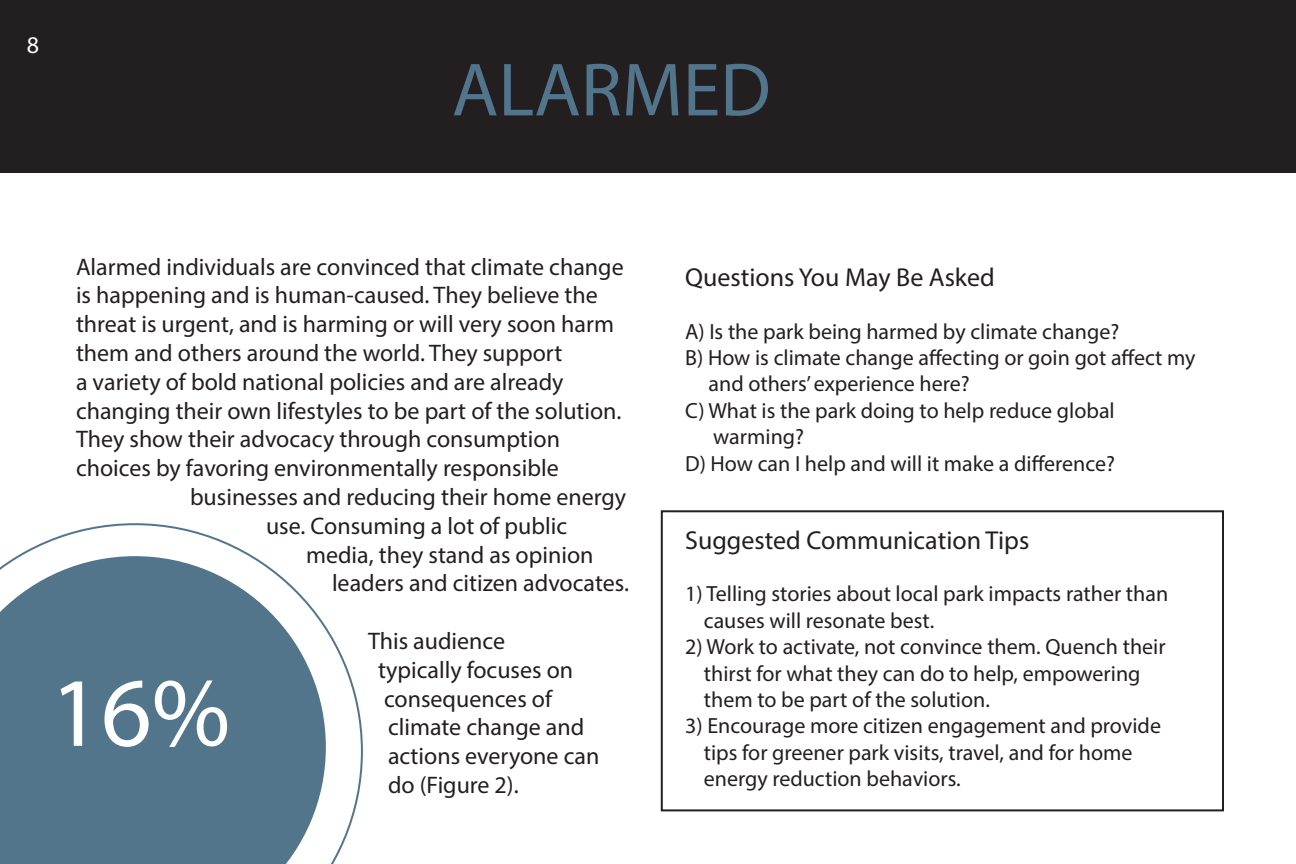
<style>
.page{position:relative;width:1296px;height:864px;background:#fff}
.page>*{position:absolute;margin:0;border:0;box-sizing:border-box;transform-origin:0 0}
.t1{font:98.8px "Myriad Pro";color:#fff}
.t2{font:76px "Myriad Pro";color:#52758b}
.t3{font:26px "Myriad Pro";color:#231f20}
.t4{font:24px "Myriad Pro";color:#231f20}
.t5{font:24px "Myriad Pro";color:#fff}
.t6{font:22px "Myriad Pro";color:#231f20}
</style>
<div class="page">
<div style="left:0;top:0;width:1296px;height:173px;background:#231f20"></div>
<div style="left:661px;top:510px;width:563px;height:301px;border:2px solid #231f20"></div>
<svg style="left:20px;top:523px;width:343px;height:341px"></svg>
<svg style="left:0;top:554px;width:328px;height:310px;background:#678699"></svg>
<p class="t5" style="left:27px;top:30px;width:14px">8</p>
<p class="t2" style="left:452px;top:43px;width:320px">ALARMED</p>
<p class="t4" style="left:76px;top:252px;width:549px">Alarmed individuals are convinced that climate change</p>
<p class="t4" style="left:76px;top:281px;width:523px">is happening and is human-caused. They believe the</p>
<p class="t4" style="left:76px;top:309px;width:540px">threat is urgent, and is harming or will very soon harm</p>
<p class="t4" style="left:76px;top:338px;width:488px">them and others around the world. They support</p>
<p class="t4" style="left:76px;top:367px;width:489px">a variety of bold national policies and are already</p>
<p class="t4" style="left:76px;top:396px;width:547px">changing their own lifestyles to be part of the solution.</p>
<p class="t4" style="left:76px;top:425px;width:486px">They show their advocacy through consumption</p>
<p class="t4" style="left:76px;top:453px;width:484px">choices by favoring environmentally responsible</p>
<p class="t4" style="left:190px;top:482px;width:438px">businesses and reducing their home energy</p>
<p class="t4" style="left:266px;top:511px;width:303px">use. Consuming a lot of public</p>
<p class="t4" style="left:306px;top:540px;width:289px">media, they stand as opinion</p>
<p class="t4" style="left:332px;top:569px;width:299px">leaders and citizen advocates.</p>
<h1 class="t1" style="left:50px;top:652px;width:181px">16%</h1>
<p class="t4" style="left:368px;top:626px;width:139px">This audience</p>
<p class="t4" style="left:378px;top:655px;width:197px">typically focuses on</p>
<p class="t4" style="left:384px;top:684px;width:170px">consequences of</p>
<p class="t4" style="left:388px;top:713px;width:198px">climate change and</p>
<p class="t4" style="left:388px;top:741px;width:213px">actions everyone can</p>
<p class="t4" style="left:388px;top:770px;width:132px">do (Figure 2).</p>
<p class="t3" style="left:685px;top:261px;width:311px">Questions You May Be Asked</p>
<p class="t6" style="left:685px;top:318px;width:436px">A) Is the park being harmed by climate change?</p>
<p class="t6" style="left:685px;top:344px;width:512px">B) How is climate change affecting or goin got affect my</p>
<p class="t6" style="left:709px;top:370px;width:263px">and others’ experience here?</p>
<p class="t6" style="left:685px;top:397px;width:431px">C) What is the park doing to help reduce global</p>
<p class="t6" style="left:713px;top:423px;width:92px">warming?</p>
<p class="t6" style="left:685px;top:450px;width:431px">D) How can I help and will it make a difference?</p>
<p class="t3" style="left:685px;top:524px;width:346px">Suggested Communication Tips</p>
<p class="t6" style="left:685px;top:580px;width:485px">1) Telling stories about local park impacts rather than</p>
<p class="t6" style="left:704px;top:607px;width:232px">causes will resonate best.</p>
<p class="t6" style="left:685px;top:633px;width:482px">2) Work to activate, not convince them. Quench their</p>
<p class="t6" style="left:704px;top:660px;width:438px">thirst for what they can do to help, empowering</p>
<p class="t6" style="left:704px;top:686px;width:288px">them to be part of the solution.</p>
<p class="t6" style="left:685px;top:712px;width:477px">3) Encourage more citizen engagement and provide</p>
<p class="t6" style="left:704px;top:739px;width:430px">tips for greener park visits, travel, and for home</p>
<p class="t6" style="left:704px;top:765px;width:258px">energy reduction behaviors.</p>
</div>
